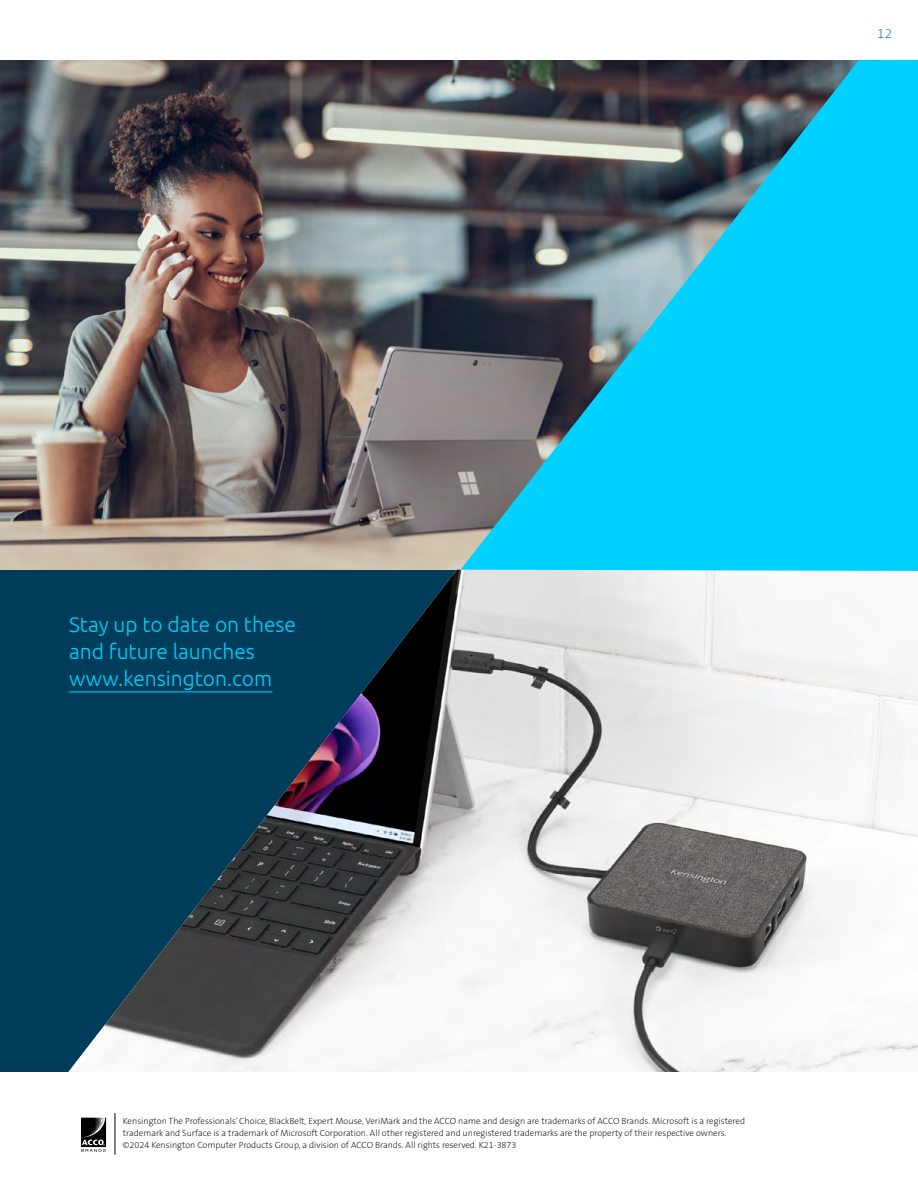
<style>
.page{position:relative;width:918px;height:1188px;background:#fff}
.page>*{position:absolute;margin:0;border:0;box-sizing:border-box;transform-origin:0 0}
.Solutions_Header_2021{font:300 21px/27px "Ubuntu";color:#00d1ff}
.t1{font:13.5px "The Sans KENSINGTON2 XL";color:#0172ad}
.Small_Paragraph_Body{font:9px/12px "The Sans KENSINGTON2 XL";color:#000}
</style>
<div class="page">
<div style="left:0;top:570px;width:918px;height:509px;background:#003d5b"></div>
<img style="left:0;top:60px;width:461px;height:510px">
<img style="left:63px;top:570px;width:855px;height:503px">
<svg style="left:461px;top:60px;width:457px;height:511px;background:#28a0bc"></svg>
<hr style="left:69px;top:692px;width:203px;height:1px;background:#00d1ff">
<div style="left:0;top:1073px;width:918px;height:115px;background:#fff"></div>
<hr style="left:115px;top:1113px;width:1px;height:42px;background:#000">
<svg style="left:81px;top:1118px;width:25px;height:34px"></svg>
<h2 class="t1" style="left:877px;top:26px;width:16px">12</h2>
<p class="Solutions_Header_2021" style="left:69px;top:610px;width:228px">Stay up to date on these and future launches</p>
<p class="Solutions_Header_2021" style="left:69px;top:664px;width:205px">www.kensington.com</p>
<p class="Small_Paragraph_Body" style="left:123px;top:1115px;width:624px">Kensington The Professionals’ Choice, BlackBelt, Expert Mouse, VeriMark and the ACCO name and design are trademarks of ACCO Brands. Microsoft is a registered trademark and Surface is a trademark of Microsoft Corporation. All other registered and unregistered trademarks are the property of their respective owners. ©2024 Kensington Computer Products Group, a division of ACCO Brands. All rights reserved. K21-3873</p>
</div>
